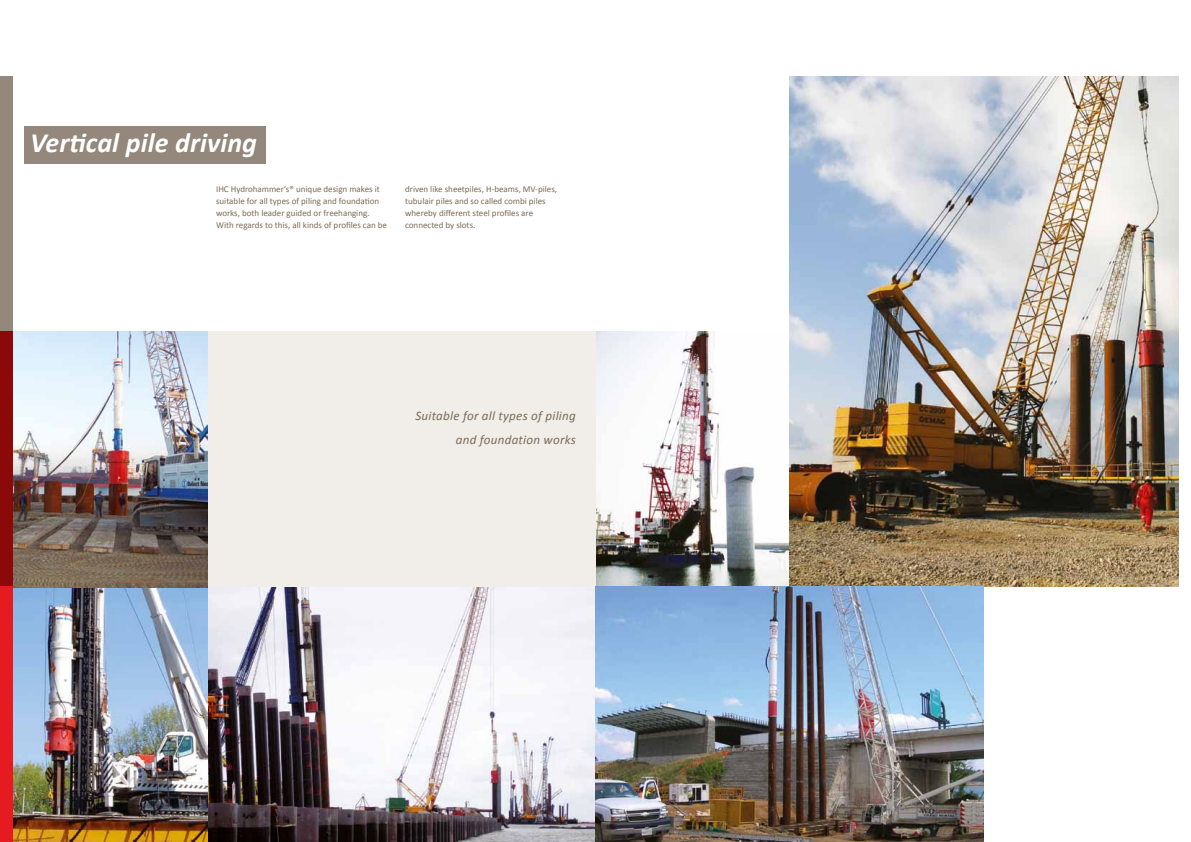
<style>
.page{position:relative;width:1191px;height:842px;background:#fff}
.page>*{position:absolute;margin:0;border:0;box-sizing:border-box;transform-origin:0 0}
.t1{font:italic 700 28px "Calibri";letter-spacing:.005em;color:#fff}
.t2{font:italic 13px/24px "Calibri";letter-spacing:.02em;color:#7c6a55;text-align:right}
.t3{font:9px/12px "Calibri";color:#7c6a55}
</style>
<div class="page">
<img style="left:13px;top:587px;width:971px;height:255px">
<img style="left:595px;top:332px;width:194px;height:257px">
<div style="left:0;top:332px;width:595px;height:255px;background:#f1ede9"></div>
<img style="left:13px;top:332px;width:194px;height:255px">
<img style="left:789px;top:77px;width:389px;height:510px">
<div style="left:24px;top:126px;width:242px;height:38px;background:#94887d"></div>
<div style="left:0;top:77px;width:13px;height:255px;background:#94887d"></div>
<div style="left:0;top:332px;width:13px;height:255px;background:#8c0909"></div>
<div style="left:0;top:587px;width:13px;height:255px;background:#e51b21"></div>
<h1 class="t1" style="left:30px;top:125px;width:228px">Vertical pile driving</h1>
<p class="t3" style="left:216px;top:183px;width:172px">IHC Hydrohammer’s® unique design makes it suitable for all types of piling and foundation works, both leader guided or freehanging.<br>With regards to this, all kinds of profiles can be</p>
<p class="t3" style="left:405px;top:183px;width:153px">driven like sheetpiles, H-beams, MV-piles, tubulair piles and so called combi piles whereby different steel profiles are connected by slots.</p>
<h2 class="t2" style="left:415px;top:403px;width:162px">Suitable for all types of piling and foundation works</h2>
</div>
